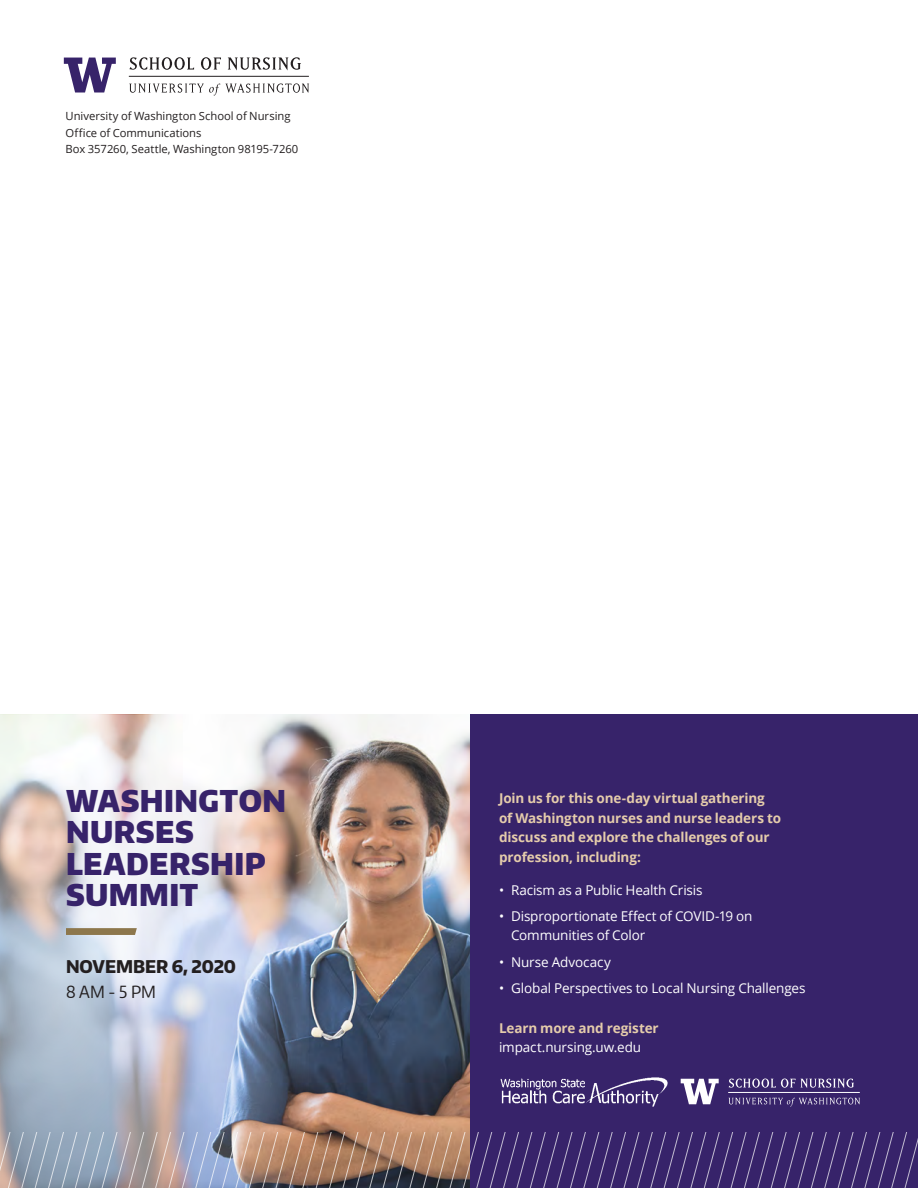
<style>
.page{position:relative;width:918px;height:1188px;background:#fff}
.page>*{position:absolute;margin:0;border:0;box-sizing:border-box;transform-origin:0 0}
.t1{font:900 30px/31.5px "Encode Sans Narrow";letter-spacing:.015em;color:#37236a}
.t2{font:800 17.55px "Encode Sans Narrow";color:#231f20}
.t3{font:16.65px "Encode Sans Narrow";color:#231f20}
.t4{font:13.5px/19.5px "Open Sans";letter-spacing:-.01em;color:#fff}
.t5{font:700 13.5px/19.5px "Open Sans";letter-spacing:-.01em;color:#e5ccab}
.t6{font:11.25px "Open Sans";letter-spacing:-.005em;color:#231f20}
.s1{font-weight:700;color:#e5ccab}
</style>
<div class="page">
<div style="left:0;top:715px;width:918px;height:473px;background:#37236a"></div>
<img style="left:0;top:714px;width:470px;height:418px">
<img style="left:0;top:716px;width:309px;height:416px">
<svg style="left:0;top:1132px;width:918px;height:56px"></svg>
<svg style="left:129px;top:83px;width:180px;height:13px"></svg>
<hr style="left:129px;top:76px;width:180px;height:1px;background:#231f20">
<svg style="left:64px;top:58px;width:52px;height:35px"></svg>
<svg style="left:129px;top:57px;width:65px;height:13px"></svg>
<svg style="left:201px;top:57px;width:20px;height:13px"></svg>
<svg style="left:228px;top:57px;width:73px;height:14px"></svg>
<svg style="left:66px;top:928px;width:71px;height:7px"></svg>
<svg style="left:728px;top:1098px;width:132px;height:9px"></svg>
<hr style="left:728px;top:1092px;width:132px;height:1px;background:#fff">
<svg style="left:681px;top:1079px;width:38px;height:25px"></svg>
<svg style="left:729px;top:1079px;width:125px;height:9px"></svg>
<img style="left:500px;top:1077px;width:168px;height:30px">
<p class="t6" style="left:66px;top:108px;width:227px">University of Washington School of Nursing</p>
<p class="t6" style="left:66px;top:125px;width:138px">Office of Communications</p>
<p class="t6" style="left:66px;top:141px;width:234px">Box 357260, Seattle, Washington 98195-7260</p>
<p class="t1" style="left:66px;top:784px;width:222px">WASHINGTON<br>NURSES<br>LEADERSHIP<br>SUMMIT</p>
<p class="t2" style="left:66px;top:955px;width:172px">NOVEMBER 6, 2020</p>
<p class="t3" style="left:66px;top:981px;width:92px">8 AM - 5 PM</p>
<p class="t5" style="left:499px;top:788px;width:284px">Join us for this one-day virtual gathering of Washington nurses and nurse leaders to discuss and explore the challenges of our profession, including:</p>
<p class="t4" style="left:499px;top:880px;width:205px">• Racism as a Public Health Crisis</p>
<p class="t4" style="left:511px;top:906px;width:243px;text-indent:-12px">• Disproportionate Effect of COVID-19 on<br>Communities of Color</p>
<p class="t4" style="left:499px;top:952px;width:113px">• Nurse Advocacy</p>
<p class="t4" style="left:499px;top:978px;width:308px">• Global Perspectives to Local Nursing Challenges</p>
<p class="t4" style="left:499px;top:1018px;width:161px"><span class="s1">Learn more and register </span>impact.nursing.uw.edu</p>
</div>
